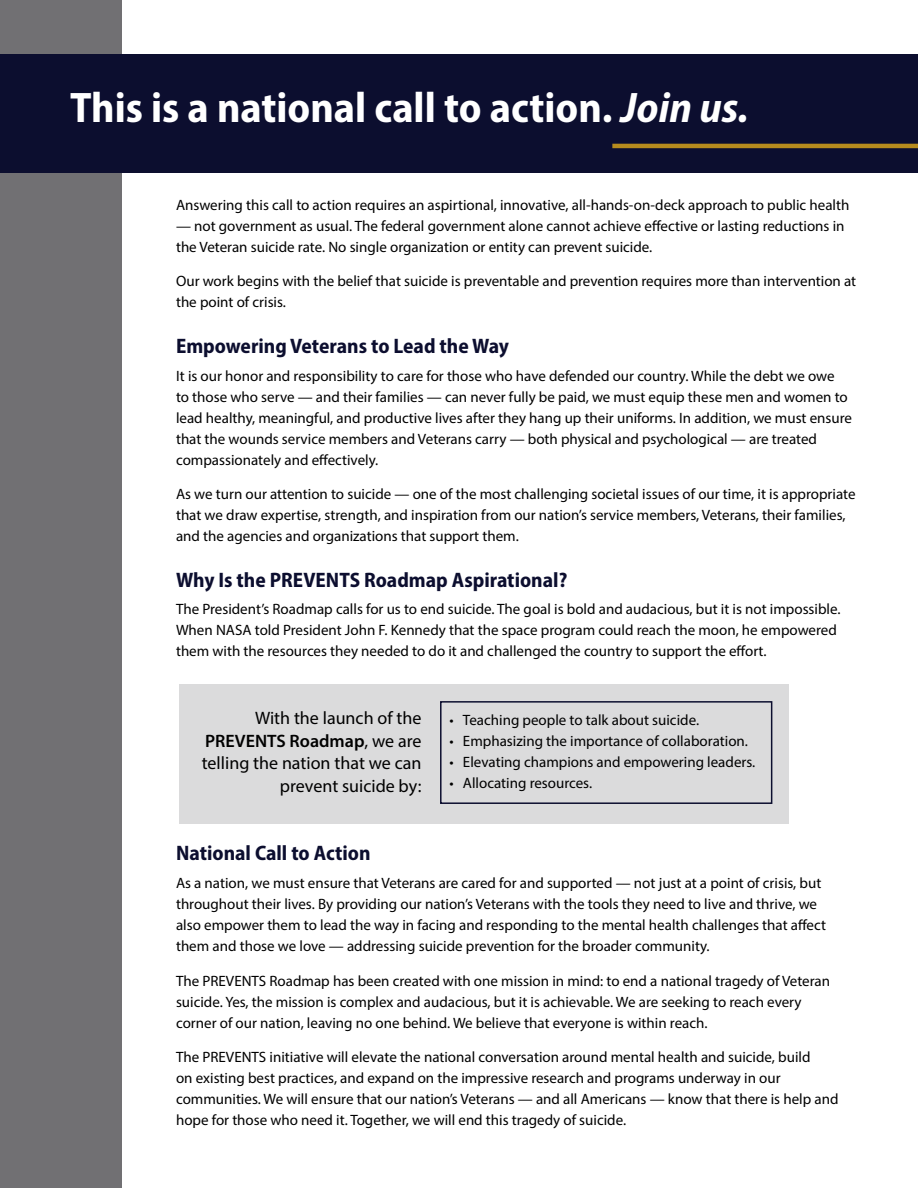
<style>
.page{position:relative;width:918px;height:1188px;background:#fff}
.page>*{position:absolute;margin:0;border:0;box-sizing:border-box;transform-origin:0 0}
.t1{font:700 semi-condensed 42.9px "Myriad Pro";color:#fff}
.Subhead{font:700 semi-condensed 21px "Myriad Pro";color:#0c0e2f}
.t2{font:18px/22.5px "Myriad Pro";color:#000;text-align:right}
.t3{font:15px/21px "Myriad Pro";color:#000}
.s1{font-style:italic}
.s2{font-weight:600}
</style>
<div class="page">
<div style="left:179px;top:684px;width:610px;height:139px;background:#dbdbdc"></div>
<div style="left:0;top:0;width:122px;height:1188px;background:#717073"></div>
<div style="left:0;top:54px;width:918px;height:119px;background:#0c0e2f"></div>
<hr style="left:612px;top:144px;width:306px;height:4px;background:#b78b1e">
<div style="left:440px;top:701px;width:332px;height:103px;border:2px solid #0c0e2f"></div>
<p class="t1" style="left:70px;top:80px;width:680px">This is a national call to action. <span class="s1">Join us.</span></p>
<p class="t3" style="left:176px;top:194px;width:675px">Answering this call to action requires an aspirtional, innovative, all-hands-on-deck approach to public health</p>
<p class="t3" style="left:176px;top:215px;width:670px">— not government as usual. The federal government alone cannot achieve effective or lasting reductions in the Veteran suicide rate. No single organization or entity can prevent suicide.</p>
<p class="t3" style="left:176px;top:271px;width:682px">Our work begins with the belief that suicide is preventable and prevention requires more than intervention at the point of crisis.</p>
<p class="Subhead" style="left:176px;top:332px;width:335px">Empowering Veterans to Lead the Way</p>
<p class="t3" style="left:176px;top:365px;width:678px">It is our honor and responsibility to care for those who have defended our country. While the debt we owe<br>to those who serve — and their families — can never fully be paid, we must equip these men and women to lead healthy, meaningful, and productive lives after they hang up their uniforms. In addition, we must ensure that the wounds service members and Veterans carry — both physical and psychological — are treated compassionately and effectively.</p>
<p class="t3" style="left:176px;top:483px;width:681px">As we turn our attention to suicide — one of the most challenging societal issues of our time, it is appropriate that we draw expertise, strength, and inspiration from our nation’s service members, Veterans, their families, and the agencies and organizations that support them.</p>
<p class="Subhead" style="left:176px;top:566px;width:393px">Why Is the PREVENTS Roadmap Aspirational?</p>
<p class="t3" style="left:176px;top:599px;width:666px">The President’s Roadmap calls for us to end suicide. The goal is bold and audacious, but it is not impossible.<br>When NASA told President John F. Kennedy that the space program could reach the moon, he empowered them with the resources they needed to do it and challenged the country to support the effort.</p>
<p class="t2" style="left:202px;top:707px;width:221px">With the launch of the<br><span class="s2">PREVENTS Roadmap</span>, we are telling the nation that we can prevent suicide by:</p>
<p class="t3" style="left:449px;top:709px;width:251px">• Teaching people to talk about suicide.</p>
<p class="t3" style="left:449px;top:730px;width:300px">• Emphasizing the importance of collaboration.</p>
<p class="t3" style="left:449px;top:751px;width:307px">• Elevating champions and empowering leaders.</p>
<p class="t3" style="left:449px;top:772px;width:144px">• Allocating resources.</p>
<p class="Subhead" style="left:176px;top:840px;width:196px">National Call to Action</p>
<p class="t3" style="left:176px;top:872px;width:651px">As a nation, we must ensure that Veterans are cared for and supported — not just at a point of crisis, but throughout their lives. By providing our nation’s Veterans with the tools they need to live and thrive, we also empower them to lead the way in facing and responding to the mental health challenges that affect them and those we love — addressing suicide prevention for the broader community.</p>
<p class="t3" style="left:176px;top:970px;width:656px">The PREVENTS Roadmap has been created with one mission in mind: to end a national tragedy of Veteran suicide. Yes, the mission is complex and audacious, but it is achievable. We are seeking to reach every corner of our nation, leaving no one behind. We believe that everyone is within reach.</p>
<p class="t3" style="left:176px;top:1046px;width:664px">The PREVENTS initiative will elevate the national conversation around mental health and suicide, build<br>on existing best practices, and expand on the impressive research and programs underway in our communities. We will ensure that our nation’s Veterans — and all Americans — know that there is help and hope for those who need it. Together, we will end this tragedy of suicide.</p>
</div>
